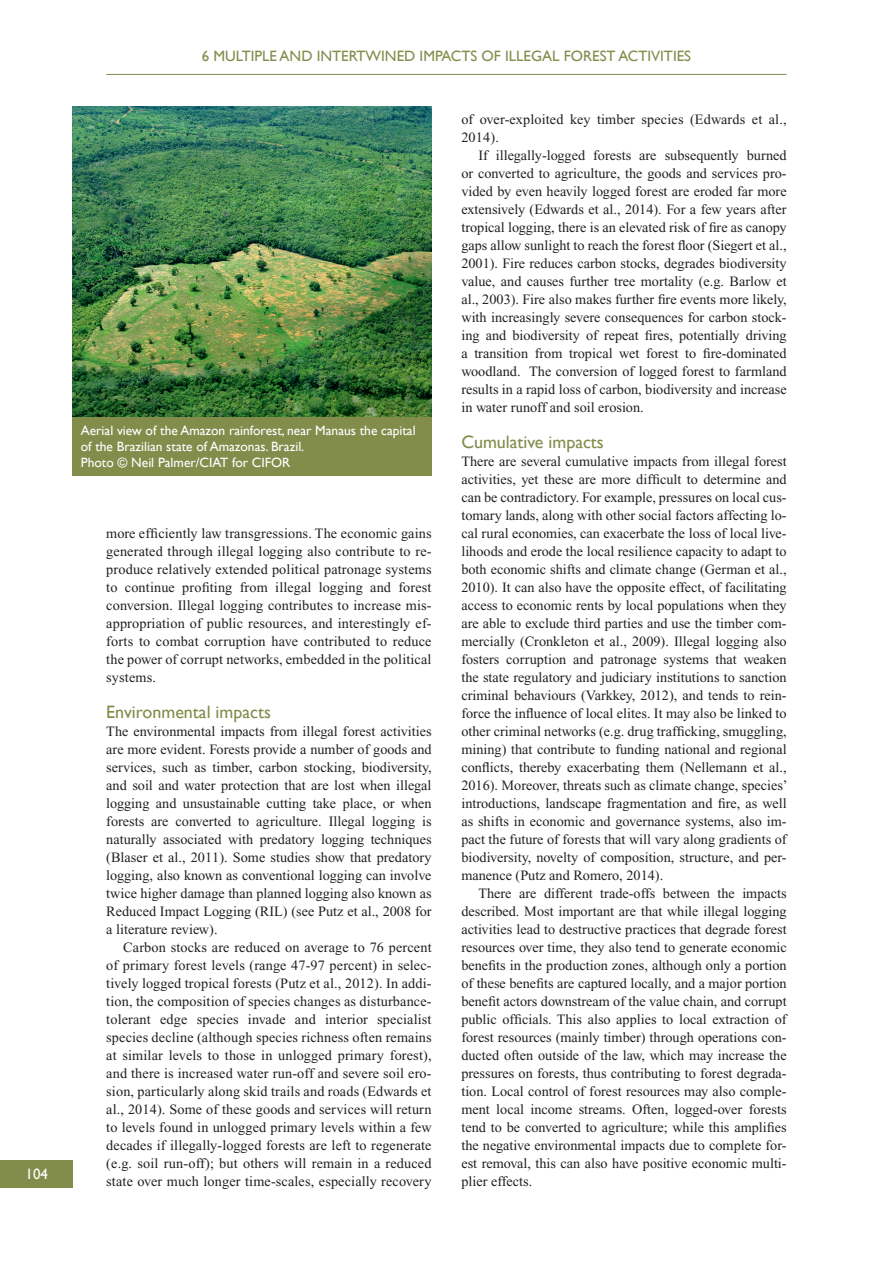
<style>
.page{position:relative;width:893px;height:1263px;background:#fff}
.page>*{position:absolute;margin:0;border:0;box-sizing:border-box;transform-origin:0 0}
.t1{font:18px "Gill Sans";color:#828c4b}
.t2{font:15px "Gill Sans";color:#828c4b}
.t3{font:15px "Gill Sans";color:#fff}
.t4{font:14.25px/18px "Times New Roman";color:#231f20;text-align:justify}
.t5{font:13.5px/16.2px "Gill Sans";color:#fff}
</style>
<div class="page">
<div style="left:0;top:1160px;width:72px;height:27px;background:#828c4b"></div>
<hr style="left:106px;top:74px;width:681px;height:1px;background:#828c4b">
<img style="left:72px;top:106px;width:360px;height:311px">
<div style="left:72px;top:417px;width:360px;height:59px;background:#828c4b"></div>
<p class="t3" style="left:26px;top:1165px;width:24px">104</p>
<p class="t2" style="left:202px;top:47px;width:491px">6 MULTIPLE AND INTERTWINED IMPACTS OF ILLEGAL FOREST ACTIVITIES</p>
<p class="t5" style="left:81px;top:422px;width:336px">Aerial view of the Amazon rainforest, near Manaus the capital of the Brazilian state of Amazonas. Brazil.<br>Photo © Neil Palmer/CIAT for CIFOR</p>
<p class="t4" style="left:106px;top:525px;width:327px">more efficiently law transgressions. The economic gains generated through illegal logging also contribute to re&shy;produce relatively extended political patronage systems to continue profiting from illegal logging and forest conversion. Illegal logging contributes to increase mis&shy;appropriation of public resources, and interestingly ef&shy;forts to combat corruption have contributed to reduce the power of corrupt networks, embedded in the political systems.</p>
<p class="t1" style="left:106px;top:702px;width:166px">Environmental impacts</p>
<p class="t4" style="left:106px;top:723px;width:327px">The environmental impacts from illegal forest activities are more evident. Forests provide a number of goods and services, such as timber, carbon stocking, biodiversity, and soil and water protection that are lost when illegal logging and unsustainable cutting take place, or when forests are converted to agriculture. Illegal logging is naturally associated with predatory logging techniques (Blaser et al., 2011). Some studies show that predatory logging, also known as conventional logging can involve twice higher damage than planned logging also known as Reduced Impact Logging (RIL) (see Putz et al., 2008 for a literature review).</p>
<p class="t4" style="left:106px;top:939px;width:327px;text-indent:17px">Carbon stocks are reduced on average to 76 percent of primary forest levels (range 47-97 percent) in selec&shy;tively logged tropical forests (Putz et al., 2012). In addi&shy;tion, the composition of species changes as disturbance&shy;tolerant edge species invade and interior specialist species decline (although species richness often remains at similar levels to those in unlogged primary forest), and there is increased water run-off and severe soil ero&shy;sion, particularly along skid trails and roads (Edwards et al., 2014). Some of these goods and services will return to levels found in unlogged primary levels within a few decades if illegally-logged forests are left to regenerate (e.g. soil run-off); but others will remain in a reduced state over much longer time-scales, especially recovery</p>
<p class="t4" style="left:461px;top:111px;width:327px">of over-exploited key timber species (Edwards et al.,<br>2014).</p>
<p class="t4" style="left:461px;top:147px;width:327px;text-indent:17px">If illegally-logged forests are subsequently burned or converted to agriculture, the goods and services pro&shy;vided by even heavily logged forest are eroded far more extensively (Edwards et al., 2014). For a few years after tropical logging, there is an elevated risk of fire as canopy gaps allow sunlight to reach the forest floor (Siegert et al., 2001). Fire reduces carbon stocks, degrades biodiversity value, and causes further tree mortality (e.g. Barlow et al., 2003). Fire also makes further fire events more likely, with increasingly severe consequences for carbon stock&shy;ing and biodiversity of repeat fires, potentially driving a transition from tropical wet forest to fire-dominated woodland. The conversion of logged forest to farmland results in a rapid loss of carbon, biodiversity and increase in water runoff and soil erosion.</p>
<p class="t1" style="left:461px;top:432px;width:144px">Cumulative impacts</p>
<p class="t4" style="left:461px;top:453px;width:328px">There are several cumulative impacts from illegal forest activities, yet these are more difficult to determine and can be contradictory. For example, pressures on local cus&shy;tomary lands, along with other social factors affecting lo&shy;cal rural economies, can exacerbate the loss of local live&shy;lihoods and erode the local resilience capacity to adapt to both economic shifts and climate change (German et al., 2010). It can also have the opposite effect, of facilitating access to economic rents by local populations when they are able to exclude third parties and use the timber com&shy;mercially (Cronkleton et al., 2009). Illegal logging also fosters corruption and patronage systems that weaken the state regulatory and judiciary institutions to sanction criminal behaviours (Varkkey, 2012), and tends to rein&shy;force the influence of local elites. It may also be linked to other criminal networks (e.g. drug trafficking, smuggling, mining) that contribute to funding national and regional conflicts, thereby exacerbating them (Nellemann et al., 2016). Moreover, threats such as climate change, species’ introductions, landscape fragmentation and fire, as well as shifts in economic and governance systems, also im&shy;pact the future of forests that will vary along gradients of biodiversity, novelty of composition, structure, and per&shy;manence (Putz and Romero, 2014).</p>
<p class="t4" style="left:461px;top:885px;width:327px;text-indent:17px">There are different trade-offs between the impacts described. Most important are that while illegal logging activities lead to destructive practices that degrade forest resources over time, they also tend to generate economic benefits in the production zones, although only a portion of these benefits are captured locally, and a major portion benefit actors downstream of the value chain, and corrupt public officials. This also applies to local extraction of forest resources (mainly timber) through operations con&shy;ducted often outside of the law, which may increase the pressures on forests, thus contributing to forest degrada&shy;tion. Local control of forest resources may also comple&shy;ment local income streams. Often, logged-over forests tend to be converted to agriculture; while this amplifies the negative environmental impacts due to complete for&shy;est removal, this can also have positive economic multi&shy;plier effects.</p>
</div>
